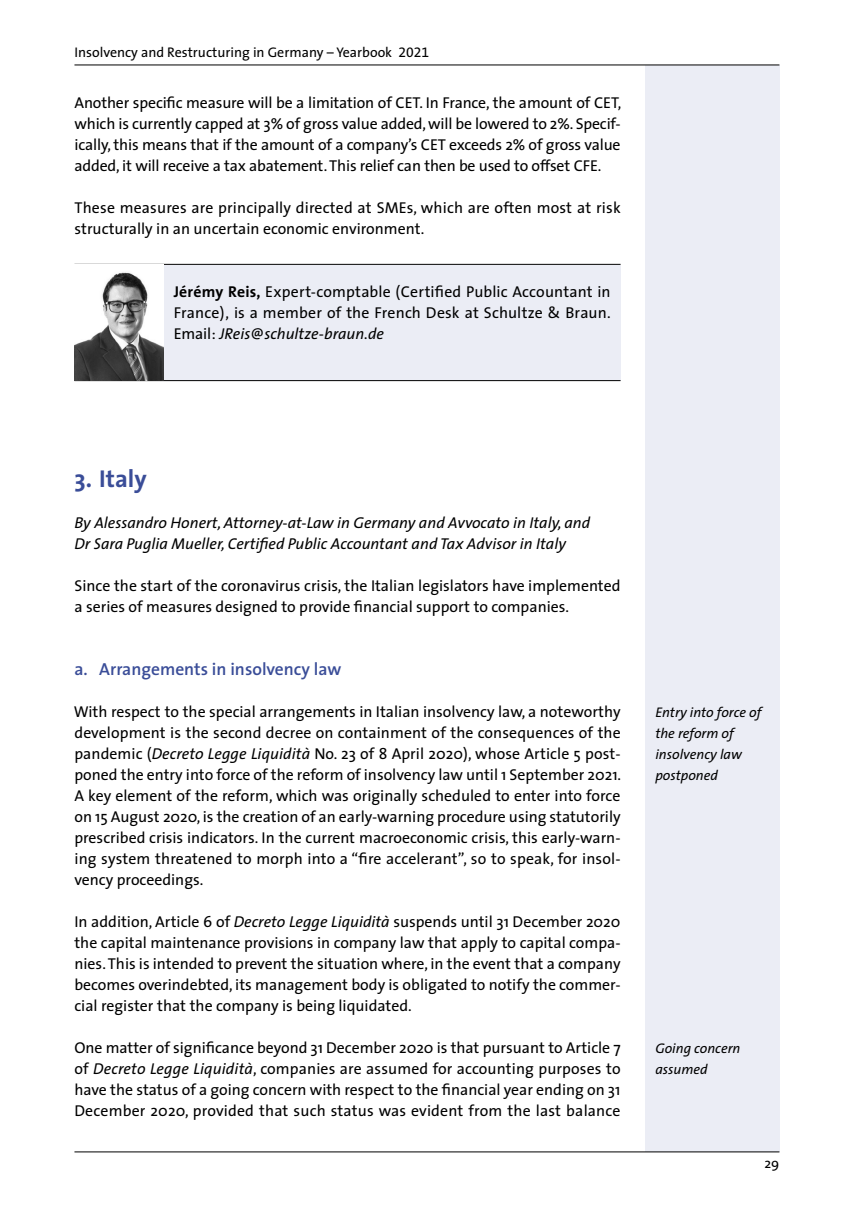
<style>
.page{position:relative;width:844px;height:1216px;background:#fff}
.page>*{position:absolute;margin:0;border:0;box-sizing:border-box;transform-origin:0 0}
.t1{font:700 24.5px "The Sans";color:#3a4d98}
.t2{font:600 17.5px "The Sans";color:#3a4d98}
.t3{font:15.75px/21px "The Sans";color:#000;text-align:justify}
.t4{font:italic 15.75px/21px "The Sans";color:#000}
.t5{font:italic 14px/21px "The Sans";color:#000}
.t6{font:14px "The Sans";color:#000}
.s1{font-family:"The Sans Expert"}
.s2{font-weight:700}
.s3{font-style:italic}
</style>
<div class="page">
<div style="left:645px;top:65px;width:134px;height:1086px;background:#ebedf5"></div>
<hr style="left:74px;top:64px;width:705px;height:1px;background:#000">
<hr style="left:74px;top:1151px;width:705px;height:1px;background:#000">
<div style="left:74px;top:265px;width:546px;height:116px;background:#ebedf5"></div>
<hr style="left:74px;top:264px;width:546px;height:1px;background:#000">
<hr style="left:74px;top:380px;width:546px;height:1px;background:#000">
<img style="left:74px;top:265px;width:90px;height:115px">
<p class="t6" style="left:74px;top:41px;width:356px">Insolvency and Restructuring in Germany – Yearbook <span class="s1">2021</span></p>
<p class="t3" style="left:74px;top:91px;width:548px">Another specific measure will be a limitation of CET. In France, the amount of CET, which is currently capped at 3% of gross value added, will be lowered to 2%. Specif&shy;ically, this means that if the amount of a company’s CET exceeds 2% of gross value added, it will receive a tax abatement. This relief can then be used to offset CFE.</p>
<p class="t3" style="left:74px;top:196px;width:547px">These measures are principally directed at SMEs, which are often most at risk structurally in an uncertain economic environment.</p>
<p class="t3" style="left:174px;top:280px;width:438px"><span class="s2">Jérémy Reis,</span> Expert-comptable (Certified Public Accountant in France), is a member of the French Desk at Schultze &amp; Braun.<br>Email: <span class="s3">JReis@schultze-braun.de</span></p>
<h1 class="t1" style="left:74px;top:458px;width:74px">3. Italy</h1>
<p class="t4" style="left:74px;top:511px;width:517px">By Alessandro Honert, Attorney-at-Law in Germany and Avvocato in Italy, and<br>Dr Sara Puglia Mueller, Certified Public Accountant and Tax Advisor in Italy</p>
<p class="t3" style="left:74px;top:574px;width:547px">Since the start of the coronavirus crisis, the Italian legislators have implemented a series of measures designed to provide financial support to companies.</p>
<p class="t2" style="left:74px;top:654px;width:268px">a. Arrangements in insolvency law</p>
<p class="t3" style="left:74px;top:700px;width:549px">With respect to the special arrangements in Italian insolvency law, a noteworthy development is the second decree on containment of the consequences of the pandemic (<span class="s3">Decreto Legge Liquidità</span> No. 23 of 8 April 2020), whose Article 5 post&shy;poned the entry into force of the reform of insolvency law until 1 September 2021.<br>A key element of the reform, which was originally scheduled to enter into force on 15 August 2020, is the creation of an early-warning procedure using statutorily prescribed crisis indicators. In the current macroeconomic crisis, this early-warn&shy;ing system threatened to morph into a “fire accelerant”, so to speak, for insol&shy;vency proceedings.</p>
<p class="t3" style="left:74px;top:910px;width:547px">In addition, Article 6 of <span class="s3">Decreto Legge Liquidità</span> suspends until 31 December 2020 the capital maintenance provisions in company law that apply to capital compa&shy;nies. This is intended to prevent the situation where, in the event that a company becomes overindebted, its management body is obligated to notify the commer&shy;cial register that the company is being liquidated.</p>
<p class="t3" style="left:74px;top:1036px;width:547px">One matter of significance beyond 31 December 2020 is that pursuant to Article 7 of <span class="s3">Decreto Legge Liquidità</span>, companies are assumed for accounting purposes to have the status of a going concern with respect to the financial year ending on 31<br>December 2020, provided that such status was evident from the last balance</p>
<p class="t5" style="left:655px;top:701px;width:108px">Entry into force of the reform of insolvency law postponed</p>
<p class="t5" style="left:655px;top:1037px;width:87px">Going concern assumed</p>
<p class="t6" style="left:764px;top:1151px;width:16px">29</p>
</div>
